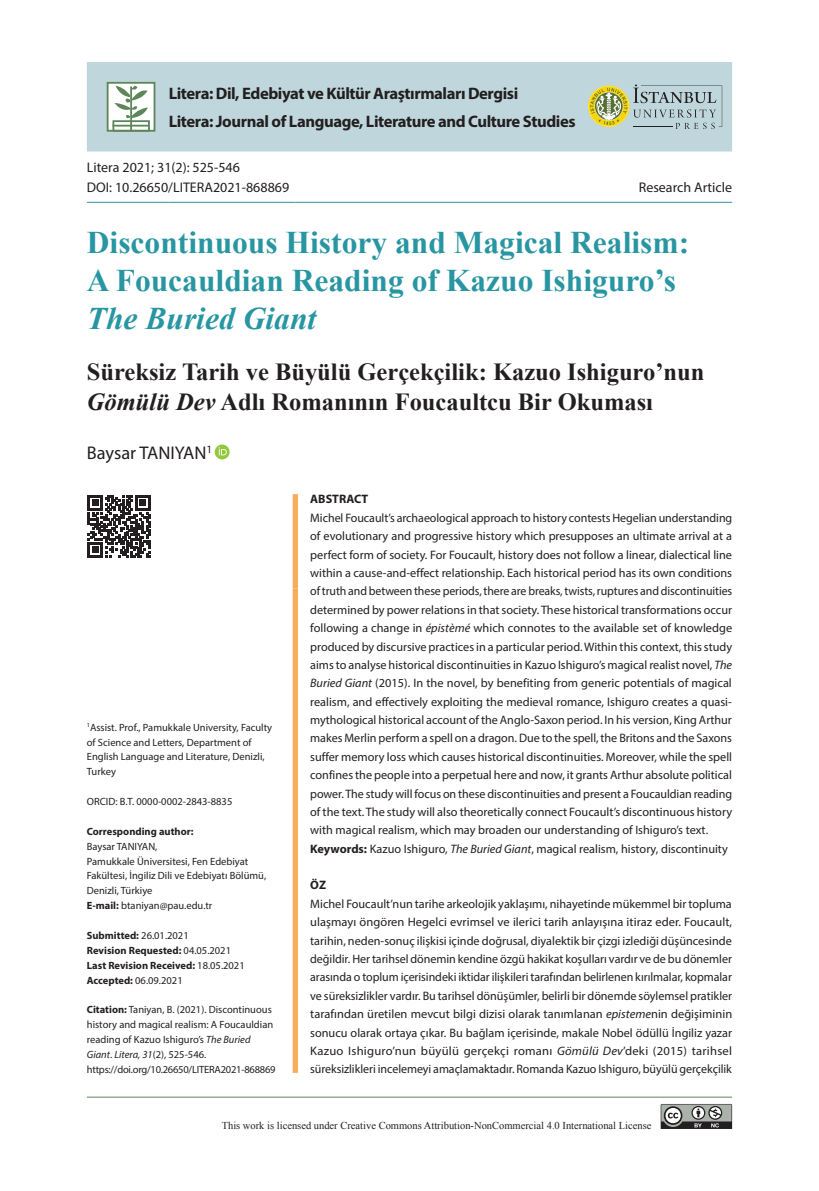
<style>
.page{position:relative;width:819px;height:1191px;background:#fff}
.page>*{position:absolute;margin:0;border:0;box-sizing:border-box;transform-origin:0 0}
.t1{font:700 31.5px/37.8px "Times New Roman";color:#2896a2}
.t2{font:italic 700 31.5px "Times New Roman";color:#2896a2}
.t3{font:700 24.5px/29.4px "Times New Roman";color:#231f20}
.t4{font:18.38px "Myriad Pro";color:#231f20}
.t5{font:700 16.62px/28px "Myriad Pro";letter-spacing:-.025em;color:#231f20}
.t6{font:14px/20.5px "Myriad Pro";color:#231f20}
.t7{font:12.25px/18.4px "Myriad Pro";color:#231f20}
.t8{font:700 12.25px "Myriad Pro";color:#231f20}
.t9{font:10.5px/14.9px "Myriad Pro";color:#231f20}
.t10{font:700 10.5px/14.9px "Myriad Pro";color:#231f20}
.t11{font:10.5px "Times New Roman";color:#231f20}
.s1{font-style:italic}
.s2{font-weight:700}
.s3{font-weight:400}
</style>
<div class="page">
<div style="left:87px;top:62px;width:645px;height:89px;background:#bfd7dc"></div>
<hr style="left:87px;top:202px;width:82px;height:1px;background:#2896a2">
<hr style="left:169px;top:202px;width:126px;height:1px;background:#2896a2">
<hr style="left:295px;top:202px;width:266px;height:1px;background:#2896a2">
<svg style="left:561px;top:202px;width:22px;height:1px"></svg>
<hr style="left:583px;top:202px;width:149px;height:1px;background:#2896a2">
<div style="left:293px;top:494px;width:5px;height:94px;background:#faac5a"></div>
<div style="left:293px;top:588px;width:5px;height:484px;background:#faac5a"></div>
<div style="left:107px;top:82px;width:48px;height:50px;background:#fff;border:2px solid #5d875a"></div>
<div style="left:112px;top:120px;width:38px;height:12px;border:2px solid #5d875a"></div>
<hr style="left:112px;top:125px;width:37px;height:2px;background:#5d875a">
<svg style="left:115px;top:86px;width:33px;height:32px"></svg>
<hr style="left:130px;top:86px;width:2px;height:46px;background:#5d875a">
<svg style="left:588px;top:84px;width:134px;height:45px;background:#b2c0ab"></svg>
<svg style="left:215px;top:444px;width:14px;height:15px"></svg>
<svg style="left:219px;top:447px;width:8px;height:8px"></svg>
<svg style="left:88px;top:495px;width:62px;height:62px"></svg>
<hr style="left:87px;top:1096px;width:645px;height:1px;background:#5d875a">
<svg style="left:660px;top:1104px;width:72px;height:25px;background:#818280"></svg>
<h3 class="t5" style="left:169px;top:79px;width:408px">Litera: Dil, Edebiyat ve Kültür Araştırmaları Dergisi<br>Litera: Journal of Language, Literature and Culture Studies</h3>
<p class="t6" style="left:87px;top:157px;width:204px">Litera 2021; 31(2): 525-546<br>DOI: 10.26650/LITERA2021-868869</p>
<p class="t6" style="left:638px;top:177px;width:95px">Research Article</p>
<h1 class="t1" style="left:87px;top:223px;width:604px">Discontinuous History and Magical Realism:<br>A Foucauldian Reading of Kazuo Ishiguro’s</h1>
<h1 class="t2" style="left:87px;top:296px;width:231px">The Buried Giant</h1>
<h2 class="t3" style="left:87px;top:357px;width:619px">Süreksiz Tarih ve Büyülü Gerçekçilik: Kazuo Ishiguro’nun<br><span class="s1">Gömülü Dev</span> Adlı Romanının Foucaultcu Bir Okuması</h2>
<h3 class="t4" style="left:87px;top:442px;width:127px">Baysar TANIYAN<sup>1</sup></h3>
<p class="t9" style="left:87px;top:719px;width:187px"><sup>1</sup>Assist. Prof., Pamukkale University, Faculty of Science and Letters, Department of English Language and Literature, Denizli, Turkey</p>
<p class="t9" style="left:87px;top:794px;width:147px">ORCID: B.T. 0000-0002-2843-8835</p>
<p class="t10" style="left:87px;top:823px;width:108px">Corresponding author:</p>
<p class="t9" style="left:87px;top:838px;width:181px">Baysar TANIYAN,<br>Pamukkale Üniversitesi, Fen Edebiyat<br>Fakültesi, İngiliz Dili ve Edebiyatı Bölümü,<br>Denizli, Türkiye<br><span class="s2">E-mail:</span> btaniyan@pau.edu.tr</p>
<p class="t10" style="left:87px;top:927px;width:159px">Submitted: <span class="s3">26.01.2021<br></span>Revision Requested: <span class="s3">04.05.2021<br></span>Last Revision Received: <span class="s3">18.05.2021<br></span>Accepted: <span class="s3">06.09.2021</span></p>
<p class="t9" style="left:87px;top:1002px;width:190px"><span class="s2">Citation:</span> Taniyan, B. (2021). Discontinuous history and magical realism: A Foucauldian reading of Kazuo Ishiguro’s <span class="s1">The Buried Giant</span>. <span class="s1">Litera, 31</span>(2), 525-546. https://doi.org/10.26650/LITERA2021-868869</p>
<p class="t8" style="left:310px;top:491px;width:60px">ABSTRACT</p>
<p class="t7" style="left:310px;top:508px;width:423px">Michel Foucault’s archaeological approach to history contests Hegelian understanding of evolutionary and progressive history which presupposes an ultimate arrival at a perfect form of society. For Foucault, history does not follow a linear, dialectical line within a cause-and-effect relationship. Each historical period has its own conditions of truth and between these periods, there are breaks, twists, ruptures and discontinuities determined by power relations in that society. These historical transformations occur following a change in <span class="s1">épistèmé</span> which connotes to the available set of knowledge produced by discursive practices in a particular period. Within this context, this study aims to analyse historical discontinuities in Kazuo Ishiguro’s magical realist novel, <span class="s1">The Buried Giant</span> (2015). In the novel, by benefiting from generic potentials of magical realism, and effectively exploiting the medieval romance, Ishiguro creates a quasi&shy;mythological historical account of the Anglo-Saxon period. In his version, King Arthur makes Merlin perform a spell on a dragon. Due to the spell, the Britons and the Saxons suffer memory loss which causes historical discontinuities. Moreover, while the spell confines the people into a perpetual here and now, it grants Arthur absolute political power. The study will focus on these discontinuities and present a Foucauldian reading of the text. The study will also theoretically connect Foucault’s discontinuous history with magical realism, which may broaden our understanding of Ishiguro’s text.<br><span class="s2">Keywords:</span> Kazuo Ishiguro, <span class="s1">The Buried Giant</span>, magical realism, history, discontinuity</p>
<p class="t8" style="left:310px;top:877px;width:17px">ÖZ</p>
<p class="t7" style="left:310px;top:894px;width:423px;text-align:justify">Michel Foucault’nun tarihe arkeolojik yaklaşımı, nihayetinde mükemmel bir topluma ulaşmayı öngören Hegelci evrimsel ve ilerici tarih anlayışına itiraz eder. Foucault, tarihin, neden-sonuç ilişkisi içinde doğrusal, diyalektik bir çizgi izlediği düşüncesinde değildir. Her tarihsel dönemin kendine özgü hakikat koşulları vardır ve de bu dönemler arasında o toplum içerisindeki iktidar ilişkileri tarafından belirlenen kırılmalar, kopmalar ve süreksizlikler vardır. Bu tarihsel dönüşümler, belirli bir dönemde söylemsel pratikler tarafından üretilen mevcut bilgi dizisi olarak tanımlanan <span class="s1">episteme</span>nin değişiminin sonucu olarak ortaya çıkar. Bu bağlam içerisinde, makale Nobel ödüllü İngiliz yazar Kazuo Ishiguro’nun büyülü gerçekçi romanı <span class="s1">Gömülü Dev</span>’deki (2015) tarihsel süreksizlikleri incelemeyi amaçlamaktadır. Romanda Kazuo Ishiguro, büyülü gerçekçilik</p>
<p class="t11" style="left:222px;top:1118px;width:431px">This work is licensed under Creative Commons Attribution-NonCommercial 4.0 International License</p>
</div>
